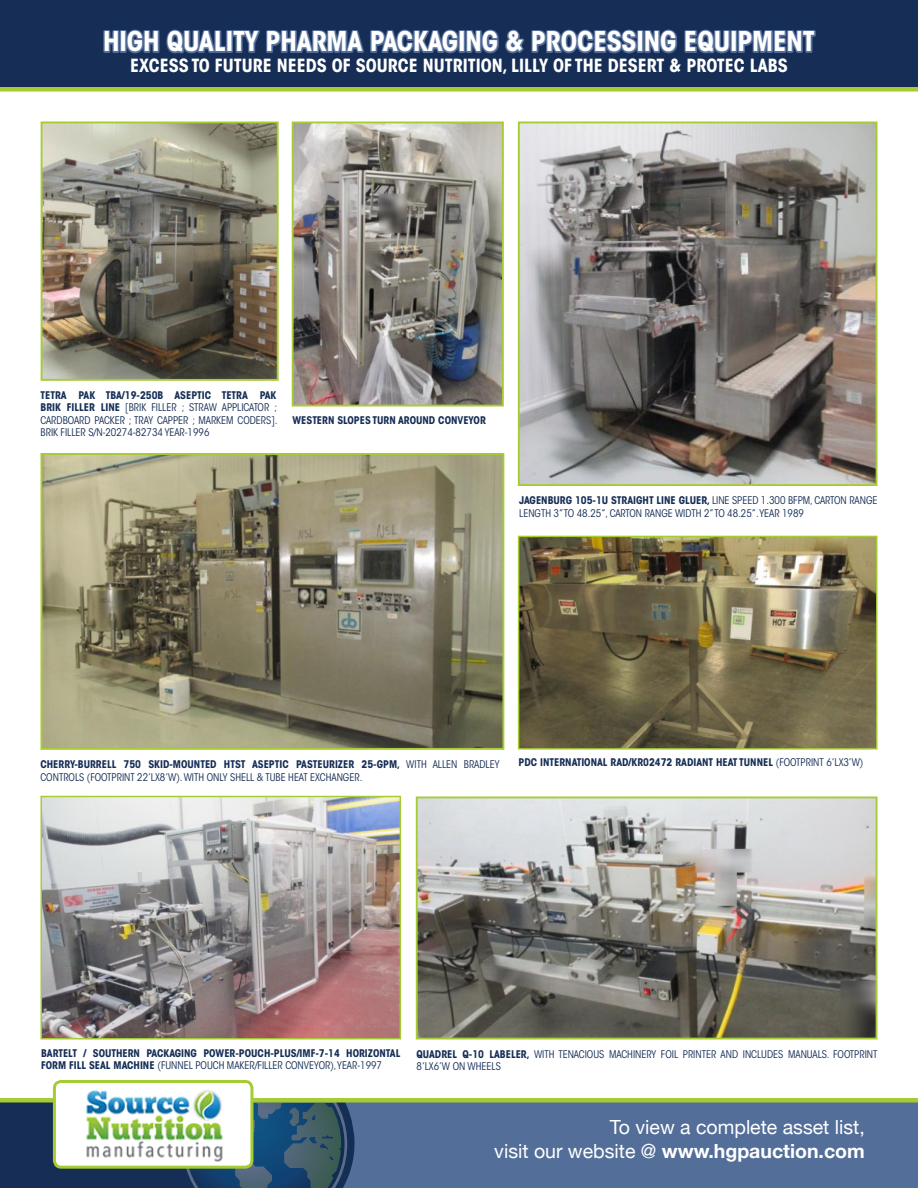
<style>
.page{position:relative;width:918px;height:1188px;background:#fff}
.page>*{position:absolute;margin:0;border:0;box-sizing:border-box;transform-origin:0 0}
.t1{font:700 condensed 27px "ITC Avant Garde Std";letter-spacing:-.005em;color:#fff}
.t2{font:19.5px/23.4px "Helvetica Neue";color:#fff;text-align:right}
.t3{font:700 condensed 18px "ITC Avant Garde Std";color:#fff}
.t4{font:condensed 10.5px/12.6px "ITC Avant Garde Std";color:#162e56}
.t5{font:700 condensed 10.5px/12.6px "ITC Avant Garde Std";color:#162e56}
.s1{font-weight:700}
.s2{font-weight:400}
</style>
<div class="page">
<div style="left:0;top:1102px;width:918px;height:86px;background:#536e99"></div>
<div style="left:0;top:1101px;width:294px;height:87px;background:#162e56"></div>
<div style="left:0;top:0;width:918px;height:88px;background:#162e56"></div>
<div style="left:0;top:87px;width:918px;height:5px;background:#a6cc33"></div>
<svg style="left:186px;top:1102px;width:170px;height:86px"></svg>
<hr style="left:0;top:1098px;width:918px;height:4px;background:#a6cc33">
<div style="left:54px;top:1082px;width:198px;height:85px;background:#fff;border-radius:7px"></div>
<div style="left:53px;top:1080px;width:200px;height:89px;border:3px solid #a6cc33;border-radius:7px"></div>
<img style="left:86px;top:1090px;width:137px;height:72px">
<svg style="left:103px;top:29px;width:713px;height:25px"></svg>
<img style="left:44px;top:125px;width:232px;height:253px">
<div style="left:41px;top:122px;width:238px;height:259px;border:2px solid #a6cc33"></div>
<img style="left:295px;top:125px;width:206px;height:279px">
<div style="left:292px;top:122px;width:212px;height:285px;border:2px solid #a6cc33"></div>
<img style="left:43px;top:456px;width:458px;height:291px">
<div style="left:40px;top:453px;width:464px;height:297px;border:2px solid #a6cc33"></div>
<img style="left:419px;top:799px;width:456px;height:238px">
<div style="left:416px;top:796px;width:462px;height:244px;border:2px solid #a6cc33"></div>
<img style="left:42px;top:798px;width:357px;height:240px">
<div style="left:40px;top:796px;width:361px;height:244px;border:1px solid #a6cc33"></div>
<img style="left:520px;top:538px;width:355px;height:210px">
<div style="left:518px;top:536px;width:359px;height:214px;border:1px solid #a6cc33"></div>
<img style="left:521px;top:125px;width:354px;height:358px">
<div style="left:518px;top:122px;width:360px;height:364px;border:2px solid #a6cc33"></div>
<h1 class="t1" style="left:103px;top:24px;width:713px">HIGH QUALITY PHARMA PACKAGING &amp; PROCESSING EQUIPMENT</h1>
<h3 class="t3" style="left:130px;top:54px;width:659px">EXCESS TO FUTURE NEEDS OF SOURCE NUTRITION, LILLY OF THE DESERT &amp; PROTEC LABS</h3>
<p class="t4" style="left:40px;top:389px;width:239px;text-align:justify"><span class="s1">TETRA PAK TBA/19-250B ASEPTIC TETRA PAK BRIK FILLER LINE</span> [BRIK FILLER ; STRAW APPLICATOR ; CARDBOARD PACKER ; TRAY CAPPER ; MARKEM CODERS].<br>BRIK FILLER S/N-20274-82734 YEAR-1996</p>
<p class="t5" style="left:292px;top:414px;width:195px">WESTERN SLOPES TURN AROUND CONVEYOR</p>
<p class="t4" style="left:519px;top:494px;width:360px"><span class="s1">JAGENBURG 105-1U STRAIGHT LINE GLUER,</span> LINE SPEED 1.300 BFPM, CARTON RANGE<br>LENGTH 3” TO 48.25”, CARTON RANGE WIDTH 2” TO 48.25”. YEAR 1989</p>
<p class="t4" style="left:40px;top:758px;width:461px"><span class="s1">CHERRY-BURRELL 750 SKID-MOUNTED HTST ASEPTIC PASTEURIZER 25-GPM,</span> WITH ALLEN BRADLEY<br>CONTROLS (FOOTPRINT 22’LX8’W). WITH ONLY SHELL &amp; TUBE HEAT EXCHANGER.</p>
<p class="t5" style="left:519px;top:756px;width:346px">PDC INTERNATIONAL RAD/KR02472 RADIANT HEAT TUNNEL <span class="s2">(FOOTPRINT 6’LX3’W)</span></p>
<p class="t5" style="left:41px;top:1047px;width:361px">BARTELT / SOUTHERN PACKAGING POWER-POUCH-PLUS/IMF-7-14 HORIZONTAL<br>FORM FILL SEAL MACHINE <span class="s2">(FUNNEL POUCH MAKER/FILLER CONVEYOR), YEAR-1997</span></p>
<p class="t4" style="left:417px;top:1047px;width:462px"><span class="s1">QUADREL Q-10 LABELER,</span> WITH TENACIOUS MACHINERY FOIL PRINTER AND INCLUDES MANUALS. FOOTPRINT<br>8’LX6’W ON WHEELS</p>
<h2 class="t2" style="left:494px;top:1117px;width:372px">To view a complete asset list,<br>visit our website @ <span class="s1">www.hgpauction.com</span></h2>
</div>
